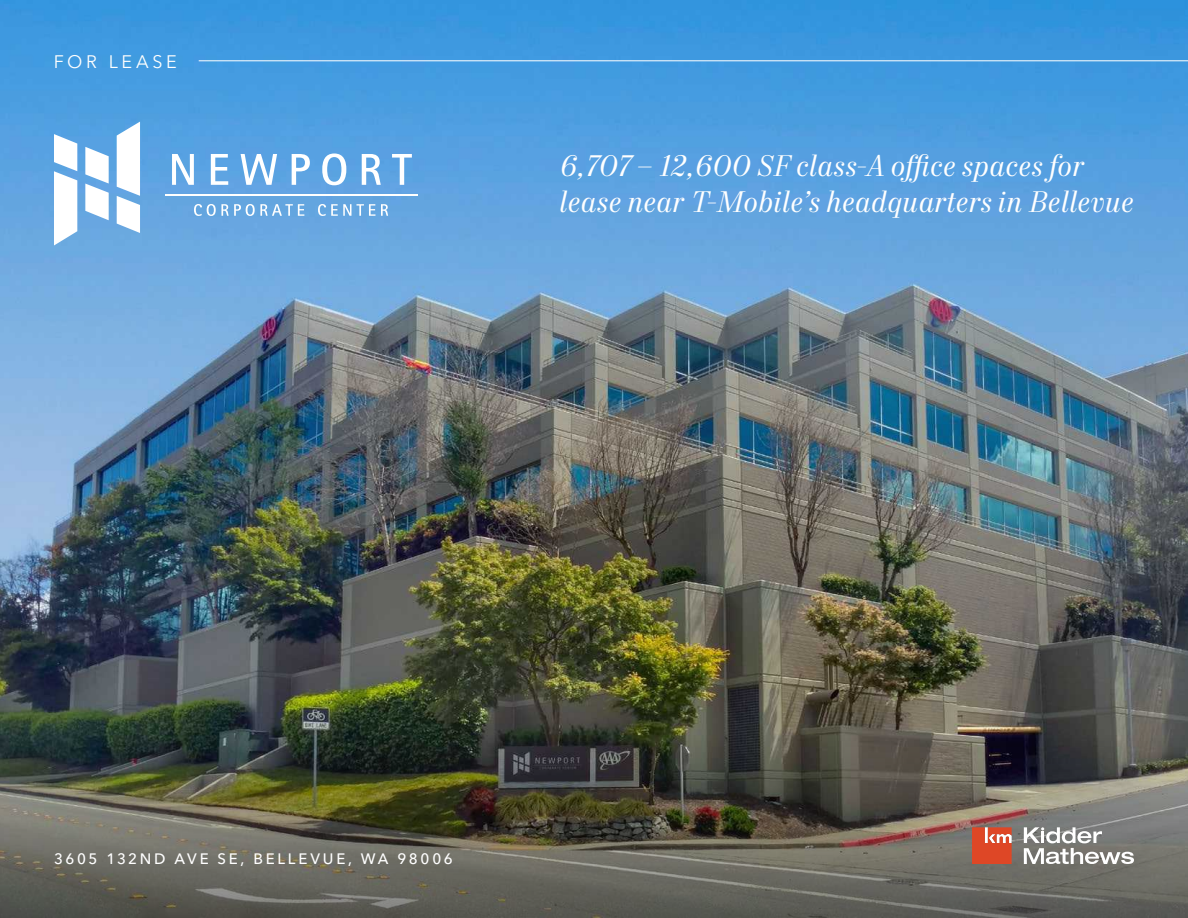
<style>
.page{position:relative;width:1188px;height:918px;background:#fff}
.page>*{position:absolute;margin:0;border:0;box-sizing:border-box;transform-origin:0 0}
.t1{font:italic 30px/36px "Mort Modern 08";letter-spacing:.01em;color:#fff}
.t2{font:18px "Avenir Next LT Pro";letter-spacing:.2em;color:#fff}
.t3{font:500 15px "Avenir Next LT Pro";letter-spacing:.18em;color:#fff}
</style>
<div class="page">
<img style="left:0;top:0;width:1188px;height:738px">
<img style="left:0;top:738px;width:1188px;height:180px">
<svg style="left:85px;top:147px;width:24px;height:73px"></svg>
<svg style="left:117px;top:122px;width:23px;height:111px"></svg>
<svg style="left:54px;top:134px;width:23px;height:111px"></svg>
<svg style="left:172px;top:154px;width:22px;height:31px"></svg>
<svg style="left:211px;top:154px;width:17px;height:31px"></svg>
<svg style="left:241px;top:154px;width:36px;height:31px"></svg>
<svg style="left:292px;top:154px;width:18px;height:31px"></svg>
<svg style="left:322px;top:153px;width:24px;height:32px"></svg>
<svg style="left:362px;top:154px;width:19px;height:31px"></svg>
<svg style="left:392px;top:154px;width:20px;height:31px"></svg>
<svg style="left:194px;top:204px;width:110px;height:12px"></svg>
<svg style="left:318px;top:204px;width:57px;height:12px"></svg>
<svg style="left:381px;top:204px;width:7px;height:12px"></svg>
<hr style="left:165px;top:194px;width:252px;height:1px;background:#fff">
<svg style="left:1024px;top:827px;width:110px;height:37px"></svg>
<svg style="left:972px;top:827px;width:40px;height:37px"></svg>
<hr style="left:199px;top:60px;width:989px;height:1px;background:#fff">
<p class="t2" style="left:54px;top:51px;width:125px">FOR LEASE</p>
<p class="t1" style="left:559px;top:149px;width:576px">6,707 – 12,600 SF class-A office spaces for lease near T-Mobile’s headquarters in Bellevue</p>
<p class="t3" style="left:54px;top:850px;width:400px">3605 132ND AVE SE, BELLEVUE, WA 98006</p>
</div>
